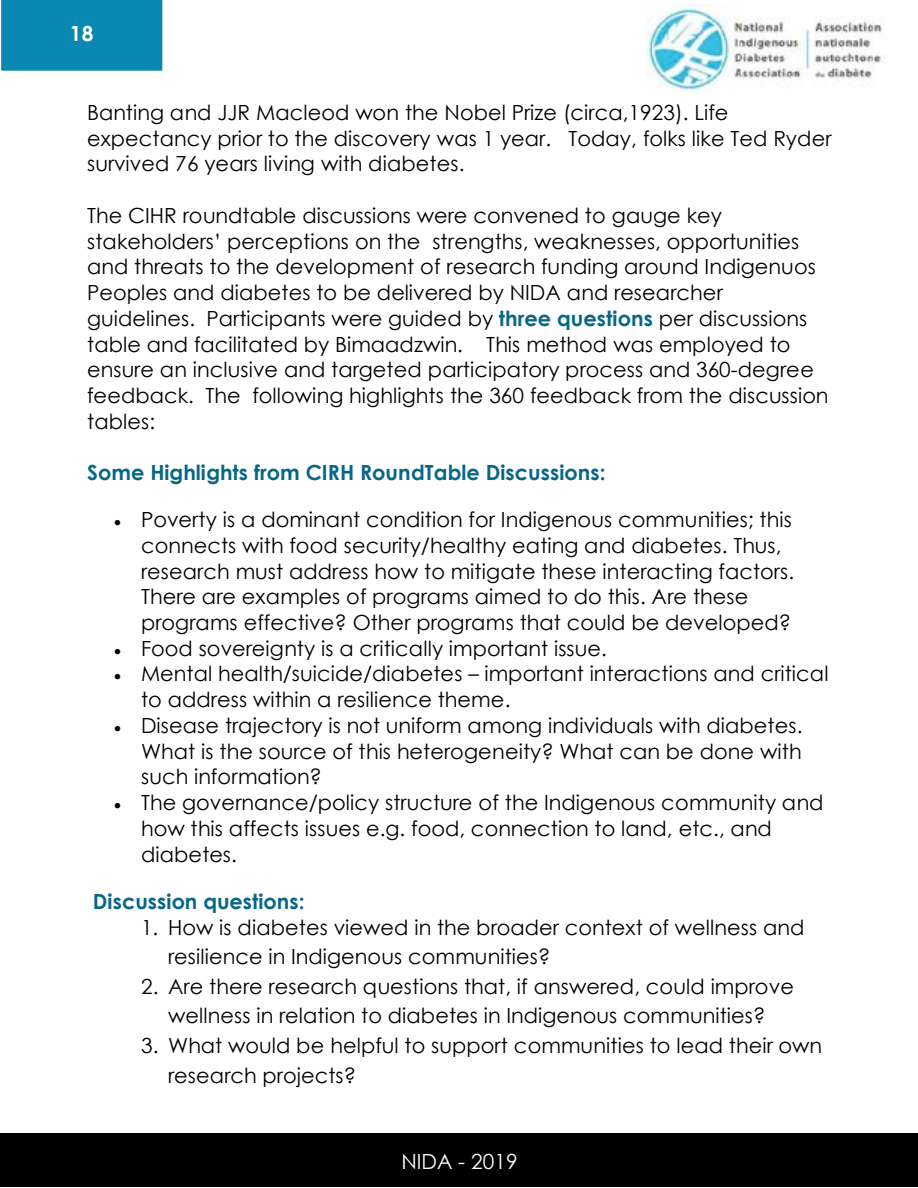
<style>
.page{position:relative;width:918px;height:1188px;background:#fff}
.page>*{position:absolute;margin:0;border:0;box-sizing:border-box;transform-origin:0 0}
.t1{font:20.85px/25.8px "Century Gothic";letter-spacing:.005em;color:#000}
.t2{font:700 20.85px "Century Gothic";color:#076785}
.t3{font:20.85px "Century Gothic";color:#fff}
.t4{font:700 20.85px "Century Gothic";color:#fff}
.s1{font-weight:700;color:#076785}
</style>
<div class="page">
<div style="left:0;top:1133px;width:917px;height:54px;background:#000"></div>
<div style="left:2px;top:0;width:160px;height:70px;background:#0989b1"></div>
<div style="left:2px;top:0;width:160px;height:71px;border:2px solid #0989b1"></div>
<img style="left:647px;top:5px;width:239px;height:88px">
<p class="t4" style="left:70px;top:18px;width:25px">18</p>
<p class="t1" style="left:87px;top:99px;width:746px">Banting and JJR Macleod won the Nobel Prize (circa,1923). Life expectancy prior to the discovery was 1 year. Today, folks like Ted Ryder survived 76 years living with diabetes.</p>
<p class="t1" style="left:87px;top:202px;width:743px">The CIHR roundtable discussions were convened to gauge key stakeholders’ perceptions on the strengths, weaknesses, opportunities and threats to the development of research funding around Indigenuos Peoples and diabetes to be delivered by NIDA and researcher guidelines. Participants were guided by <span class="s1">three questions</span> per discussions table and facilitated by Bimaadzwin. This method was employed to ensure an inclusive and targeted participatory process and 360-degree feedback. The following highlights the 360 feedback from the discussion tables:</p>
<p class="t2" style="left:87px;top:457px;width:520px">Some Highlights from CIRH RoundTable Discussions:</p>
<p class="t1" style="left:141px;top:506px;width:655px;text-indent:-27px">• Poverty is a dominant condition for Indigenous communities; this connects with food security/healthy eating and diabetes. Thus, research must address how to mitigate these interacting factors.<br>There are examples of programs aimed to do this. Are these programs effective? Other programs that could be developed?</p>
<p class="t1" style="left:114px;top:635px;width:494px">• Food sovereignty is a critically important issue.</p>
<p class="t1" style="left:141px;top:661px;width:689px;text-indent:-27px">• Mental health/suicide/diabetes – important interactions and critical to address within a resilience theme.</p>
<p class="t1" style="left:141px;top:712px;width:663px;text-align:justify;text-indent:-27px">• Disease trajectory is not uniform among individuals with diabetes.<br>What is the source of this heterogeneity? What can be done with such information?</p>
<p class="t1" style="left:141px;top:790px;width:684px;text-indent:-27px">• The governance/policy structure of the Indigenous community and how this affects issues e.g. food, connection to land, etc., and diabetes.</p>
<p class="t2" style="left:93px;top:885px;width:213px">Discussion questions:</p>
<p class="t1" style="left:168px;top:912px;width:638px;line-height:29.5px;text-indent:-27px">1. How is diabetes viewed in the broader context of wellness and resilience in Indigenous communities?</p>
<p class="t1" style="left:141px;top:971px;width:654px;line-height:29.8px;text-align:center">2. Are there research questions that, if answered, could improve wellness in relation to diabetes in Indigenous communities?</p>
<p class="t1" style="left:168px;top:1030px;width:656px;line-height:29.5px;text-indent:-27px">3. What would be helpful to support communities to lead their own research projects?</p>
<p class="t3" style="left:401px;top:1147px;width:118px">NIDA - 2019</p>
</div>
